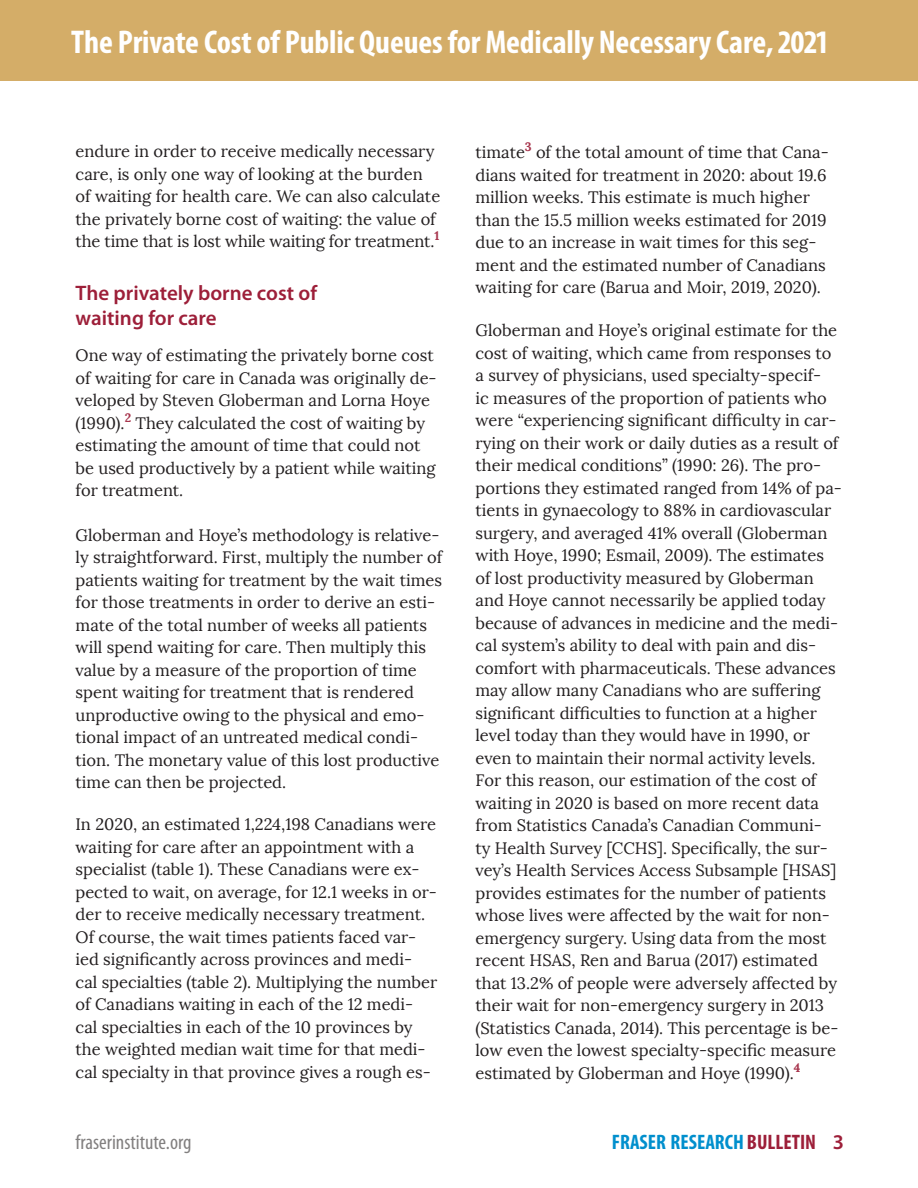
<style>
.page{position:relative;width:918px;height:1188px;background:#fff}
.page>*{position:absolute;margin:0;border:0;box-sizing:border-box;transform-origin:0 0}
.t1{font:700 condensed 33px "Myriad Pro";letter-spacing:-.005em;color:#fff}
.Head_2{font:600 21px/25.5px "Myriad Pro";color:#9d1f39}
.t2{font:700 condensed 21px "Myriad Pro";color:#008fcd}
.t3{font:condensed 21px "Myriad Pro";color:#828080}
.t4{font:16.5px/22.5px "Lora";color:#231f20}
.s1{color:#9d1f39}
.s2{font-weight:600;font-stretch:normal;color:#9d1f39}
</style>
<div class="page">
<div style="left:0;top:0;width:918px;height:81px;background:#d4ad68"></div>
<h1 class="t1" style="left:71px;top:21px;width:757px">The Private Cost of Public Queues for Medically Necessary Care, 2021</h1>
<p class="t4" style="left:76px;top:141px;width:366px">endure in order to receive medically necessary care, is only one way of looking at the burden of waiting for health care. We can also calculate the privately borne cost of waiting: the value of the time that is lost while waiting for treatment.<sup>1</sup></p>
<p class="Head_2" style="left:76px;top:280px;width:243px">The privately borne cost of waiting for care</p>
<p class="t4" style="left:76px;top:345px;width:363px">One way of estimating the privately borne cost of waiting for care in Canada was originally de&shy;veloped by Steven Globerman and Lorna Hoye (1990).<sup>2</sup> They calculated the cost of waiting by estimating the amount of time that could not be used productively by a patient while waiting for treatment.</p>
<p class="t4" style="left:76px;top:524px;width:368px">Globerman and Hoye’s methodology is relative&shy;ly straightforward. First, multiply the number of patients waiting for treatment by the wait times for those treatments in order to derive an esti&shy;mate of the total number of weeks all patients will spend waiting for care. Then multiply this value by a measure of the proportion of time spent waiting for treatment that is rendered unproductive owing to the physical and emo&shy;tional impact of an untreated medical condi&shy;tion. The monetary value of this lost productive time can then be projected.</p>
<p class="t4" style="left:76px;top:813px;width:363px">In 2020, an estimated 1,224,198 Canadians were waiting for care after an appointment with a specialist (table 1). These Canadians were ex&shy;pected to wait, on average, for 12.1 weeks in or&shy;der to receive medically necessary treatment.<br>Of course, the wait times patients faced var&shy;ied significantly across provinces and medi&shy;cal specialties (table 2). Multiplying the number of Canadians waiting in each of the 12 medi&shy;cal specialties in each of the 10 provinces by the weighted median wait time for that medi&shy;cal specialty in that province gives a rough es-</p>
<p class="t4" style="left:475px;top:142px;width:355px">timate<sup>3</sup> of the total amount of time that Cana&shy;dians waited for treatment in 2020: about 19.6 million weeks. This estimate is much higher than the 15.5 million weeks estimated for 2019 due to an increase in wait times for this seg&shy;ment and the estimated number of Canadians waiting for care (Barua and Moir, 2019, 2020).</p>
<p class="t4" style="left:475px;top:319px;width:368px">Globerman and Hoye’s original estimate for the cost of waiting, which came from responses to a survey of physicians, used specialty-specif-<br>ic measures of the proportion of patients who were “experiencing significant difficulty in car&shy;rying on their work or daily duties as a result of their medical conditions” (1990: 26). The pro&shy;portions they estimated ranged from 14% of pa&shy;tients in gynaecology to 88% in cardiovascular surgery, and averaged 41% overall (Globerman with Hoye, 1990; Esmail, 2009). The estimates of lost productivity measured by Globerman and Hoye cannot necessarily be applied today because of advances in medicine and the medi&shy;cal system’s ability to deal with pain and dis&shy;comfort with pharmaceuticals. These advances may allow many Canadians who are suffering significant difficulties to function at a higher level today than they would have in 1990, or even to maintain their normal activity levels.<br>For this reason, our estimation of the cost of waiting in 2020 is based on more recent data from Statistics Canada’s Canadian Communi-<br>ty Health Survey [CCHS]. Specifically, the sur&shy;vey’s Health Services Access Subsample [HSAS] provides estimates for the number of patients whose lives were affected by the wait for non&shy;emergency surgery. Using data from the most recent HSAS, Ren and Barua (2017) estimated that 13.2% of people were adversely affected by their wait for non-emergency surgery in 2013 (Statistics Canada, 2014). This percentage is be&shy;low even the lowest specialty-specific measure estimated by Globerman and Hoye (1990).<sup>4</sup></p>
<p class="t3" style="left:76px;top:1129px;width:117px">fraserinstitute.org</p>
<p class="t2" style="left:612px;top:1129px;width:233px">FRASER RESEARCH <span class="s1">BULLETIN</span> <span class="s2">3</span></p>
</div>
